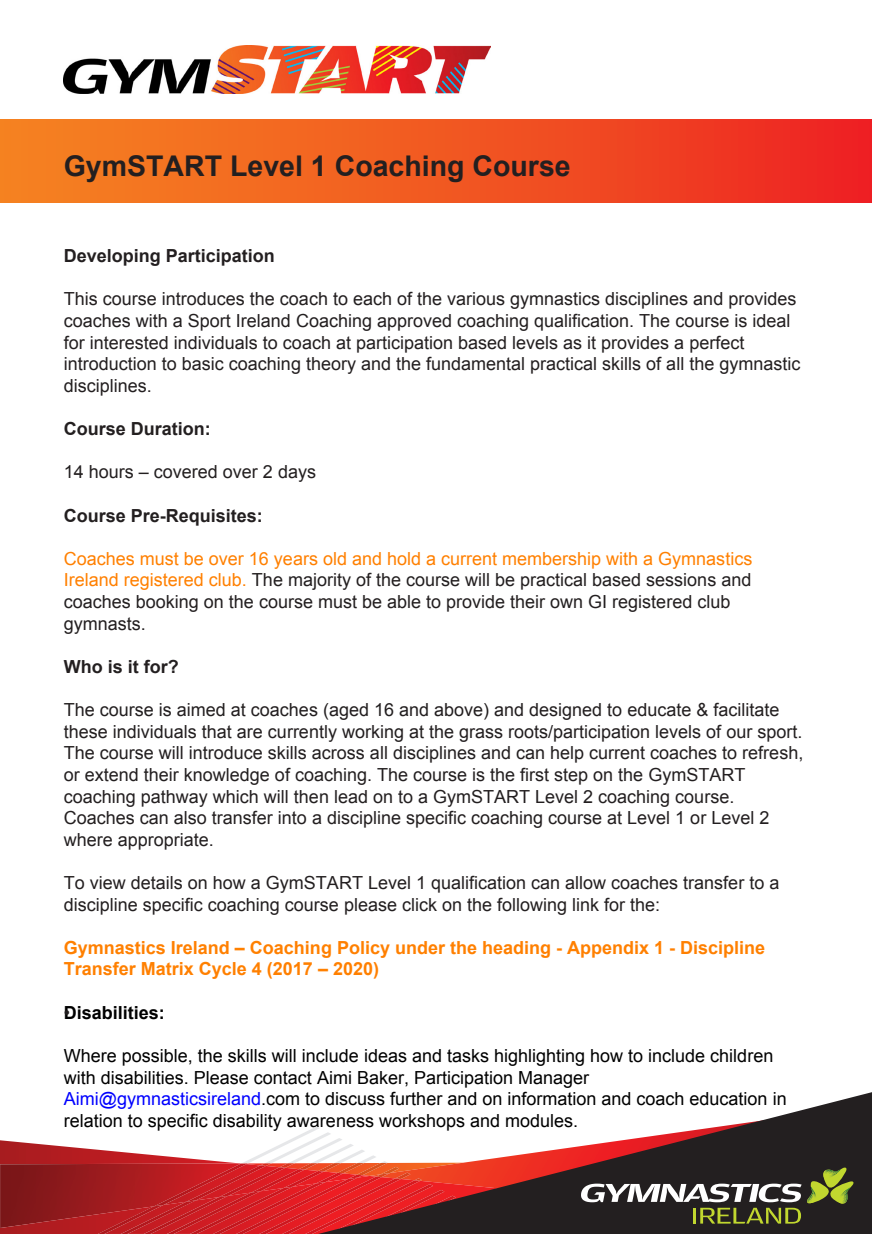
<style>
.page{position:relative;width:872px;height:1234px;background:#fff}
.page>*{position:absolute;margin:0;border:0;box-sizing:border-box;transform-origin:0 0}
.t1{font:700 28.5px "Arial";color:#231f20}
.t2{font:18px/21.6px "Arial";color:#231f20}
.t3{font:18px/21.6px "Arial";color:#000}
.t4{font:700 18px/21.6px "Arial";color:#ff8000}
.t5{font:700 18px "Arial";color:#231f20}
.t6{font:700 18px "Arial";color:#000}
.s1{color:#ff8000}
.s2{color:#00f}
</style>
<div class="page">
<div style="left:0;top:119px;width:872px;height:84px;background:linear-gradient(to right,#f58720,#ed2623)"></div>
<img style="left:64px;top:46px;width:426px;height:48px">
<img style="left:0;top:1180px;width:154px;height:25px">
<img style="left:0;top:1205px;width:98px;height:28px">
<img style="left:293px;top:1187px;width:25px;height:46px">
<img style="left:304px;top:1180px;width:14px;height:7px">
<img style="left:260px;top:1192px;width:33px;height:41px">
<img style="left:285px;top:1180px;width:19px;height:12px">
<img style="left:228px;top:1201px;width:32px;height:32px">
<img style="left:266px;top:1180px;width:19px;height:16px">
<img style="left:144px;top:1195px;width:84px;height:38px">
<img style="left:247px;top:1180px;width:19px;height:21px">
<img style="left:121px;top:1200px;width:75px;height:33px">
<svg style="left:0;top:1127px;width:318px;height:53px"></svg>
<img style="left:154px;top:1163px;width:93px;height:42px">
<img style="left:98px;top:1204px;width:65px;height:29px">
<svg style="left:318px;top:1092px;width:554px;height:141px"></svg>
<hr style="left:693px;top:1207px;width:3px;height:16px;background:#c1d72f">
<svg style="left:700px;top:1207px;width:101px;height:16px"></svg>
<svg style="left:581px;top:1183px;width:220px;height:18px"></svg>
<svg style="left:807px;top:1166px;width:47px;height:37px"></svg>
<p class="t1" style="left:64px;top:147px;width:508px">GymSTART Level 1 Coaching Course</p>
<p class="t5" style="left:64px;top:244px;width:213px">Developing Participation</p>
<p class="t2" style="left:64px;top:288px;width:738px">This course introduces the coach to each of the various gymnastics disciplines and provides coaches with a Sport Ireland Coaching approved coaching qualification. The course is ideal for interested individuals to coach at participation based levels as it provides a perfect introduction to basic coaching theory and the fundamental practical skills of all the gymnastic disciplines.</p>
<p class="t5" style="left:64px;top:417px;width:149px">Course Duration:</p>
<p class="t2" style="left:64px;top:461px;width:254px">14 hours – covered over 2 days</p>
<p class="t5" style="left:64px;top:503px;width:201px">Course Pre-Requisites:</p>
<p class="t2" style="left:64px;top:547px;width:690px"><span class="s1">Coaches must be over 16 years old and hold a current membership with a Gymnastics Ireland registered club.</span> The majority of the course will be practical based sessions and coaches booking on the course must be able to provide their own GI registered club gymnasts.</p>
<p class="t5" style="left:64px;top:654px;width:117px">Who is it for?</p>
<p class="t2" style="left:64px;top:699px;width:741px">The course is aimed at coaches (aged 16 and above) and designed to educate &amp; facilitate these individuals that are currently working at the grass roots/participation levels of our sport.<br>The course will introduce skills across all disciplines and can help current coaches to refresh, or extend their knowledge of coaching. The course is the first step on the GymSTART coaching pathway which will then lead on to a GymSTART Level 2 coaching course.<br>Coaches can also transfer into a discipline specific coaching course at Level 1 or Level 2 where appropriate.</p>
<p class="t2" style="left:64px;top:871px;width:717px">To view details on how a GymSTART Level 1 qualification can allow coaches transfer to a discipline specific coaching course please click on the following link for the:</p>
<p class="t4" style="left:64px;top:937px;width:703px">Gymnastics Ireland – Coaching Policy under the heading - Appendix 1 - Discipline<br>Transfer Matrix Cycle 4 (2017 – 2020)</p>
<p class="t6" style="left:64px;top:1000px;width:103px">Disabilities:</p>
<p class="t3" style="left:64px;top:1044px;width:724px">Where possible, the skills will include ideas and tasks highlighting how to include children with disabilities. Please contact Aimi Baker, Participation Manager <span class="s2">Aimi@gymnasticsireland</span>.com to discuss further and on information and coach education in relation to specific disability awareness workshops and modules.</p>
<p class="t2" style="left:64px;top:1001px;width:8px">•</p>
</div>
